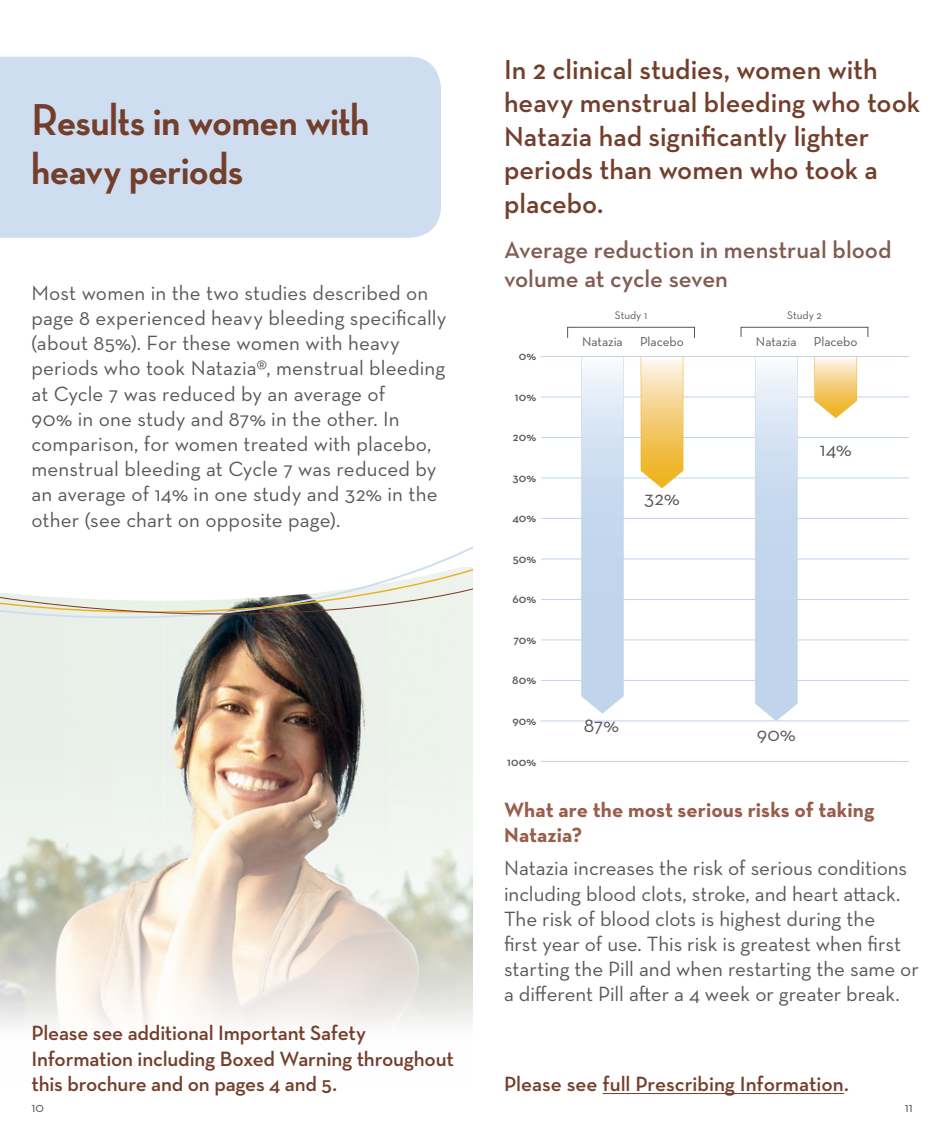
<style>
.page{position:relative;width:945px;height:1134px;background:#fff}
.page>*{position:absolute;margin:0;border:0;box-sizing:border-box;transform-origin:0 0}
.t1{font:700 45.5px/49px "Neutraface Display";letter-spacing:-.005em;color:#733e2b}
.t2{font:600 28px/33.6px "Neutraface Text";color:#733e2b}
.t3{font:600 24.5px/29.4px "Neutraface Text";color:#815c52}
.t4{font:21px/25.2px "Neutraface Text";color:#58595b}
.t5{font:600 21px/25.2px "Neutraface Text";letter-spacing:-.01em;color:#733e2b}
.t6{font:700 21px/25.2px "Neutraface Text";letter-spacing:.005em;color:#975e4b}
.t7{font:20.3px "Neutraface Text";letter-spacing:.005em;color:#595859}
.t8{font:14px "Neutraface Text";color:#58595b}
.t9{font:13.12px "Neutraface Text";letter-spacing:-.005em;color:#595859}
.t10{font:600 12.25px "Neutraface Text";letter-spacing:.015em;color:#595859}
.t11{font:11.2px "Neutraface Text";color:#595859}
</style>
<div class="page">
<img style="left:0;top:639px;width:472px;height:387px">
<svg style="left:0;top:547px;width:472px;height:92px"></svg>
<div style="left:0;top:57px;width:441px;height:181px;background:#cedef0"></div>
<hr style="left:541px;top:680px;width:368px;height:1px;background:#c0d4ed">
<hr style="left:541px;top:640px;width:368px;height:1px;background:#c0d4ed">
<hr style="left:541px;top:599px;width:368px;height:1px;background:#c0d4ed">
<hr style="left:541px;top:559px;width:368px;height:1px;background:#c0d4ed">
<hr style="left:541px;top:518px;width:368px;height:1px;background:#c0d4ed">
<hr style="left:541px;top:437px;width:368px;height:1px;background:#c0d4ed">
<hr style="left:541px;top:478px;width:368px;height:1px;background:#c0d4ed">
<hr style="left:541px;top:397px;width:368px;height:1px;background:#c0d4ed">
<hr style="left:541px;top:721px;width:368px;height:1px;background:#c0d4ed">
<hr style="left:541px;top:761px;width:368px;height:1px;background:#c0d4ed">
<svg style="left:581px;top:357px;width:43px;height:357px;background:#ceddf0"></svg>
<svg style="left:641px;top:357px;width:42px;height:131px;background:#f5d386"></svg>
<svg style="left:755px;top:357px;width:43px;height:364px;background:#cdddf0"></svg>
<svg style="left:814px;top:357px;width:43px;height:61px"></svg>
<hr style="left:541px;top:356px;width:368px;height:1px;background:#c0d4ed">
<div style="left:567px;top:327px;width:128px;height:11px;border:1px solid #595859"></div>
<div style="left:741px;top:327px;width:127px;height:10px;border:1px solid #595859"></div>
<hr style="left:603px;top:1093px;width:241px;height:1px;background:#733e2b">
<h1 class="t1" style="left:32px;top:96px;width:339px">Results in women with heavy periods</h1>
<p class="t4" style="left:32px;top:280px;width:417px">Most women in the two studies described on page 8 experienced heavy bleeding specifically (about 85%). For these women with heavy periods who took Natazia®, menstrual bleeding at Cycle 7 was reduced by an average of<br>90% in one study and 87% in the other. In comparison, for women treated with placebo, menstrual bleeding at Cycle 7 was reduced by an average of 14% in one study and 32% in the other (see chart on opposite page).</p>
<p class="t5" style="left:32px;top:1020px;width:424px">Please see additional Important Safety<br>Information including Boxed Warning throughout this brochure and on pages 4 and 5.</p>
<h2 class="t2" style="left:504px;top:52px;width:418px">In 2 clinical studies, women with heavy menstrual bleeding who took<br>Natazia had significantly lighter periods than women who took a placebo.</h2>
<p class="t3" style="left:504px;top:235px;width:389px">Average reduction in menstrual blood volume at cycle seven</p>
<p class="t10" style="left:519px;top:348px;width:19px">0%</p>
<p class="t10" style="left:515px;top:389px;width:23px">10%</p>
<p class="t10" style="left:513px;top:429px;width:25px">20%</p>
<p class="t10" style="left:513px;top:470px;width:25px">30%</p>
<p class="t10" style="left:512px;top:510px;width:26px">40%</p>
<p class="t10" style="left:513px;top:551px;width:25px">50%</p>
<p class="t10" style="left:513px;top:592px;width:25px">60%</p>
<p class="t10" style="left:513px;top:632px;width:25px">70%</p>
<p class="t10" style="left:512px;top:673px;width:26px">80%</p>
<p class="t10" style="left:512px;top:713px;width:26px">90%</p>
<p class="t10" style="left:507px;top:754px;width:31px">100%</p>
<p class="t11" style="left:615px;top:308px;width:34px">Study 1</p>
<p class="t9" style="left:582px;top:333px;width:42px">Natazia</p>
<p class="t9" style="left:640px;top:333px;width:45px">Placebo</p>
<p class="t7" style="left:644px;top:486px;width:37px">32%</p>
<p class="t7" style="left:584px;top:712px;width:37px">87%</p>
<p class="t11" style="left:787px;top:308px;width:36px">Study 2</p>
<p class="t9" style="left:756px;top:333px;width:42px">Natazia</p>
<p class="t9" style="left:814px;top:333px;width:45px">Placebo</p>
<p class="t7" style="left:820px;top:437px;width:33px">14%</p>
<p class="t7" style="left:757px;top:722px;width:40px">90%</p>
<p class="t6" style="left:504px;top:797px;width:372px">What are the most serious risks of taking<br>Natazia?</p>
<p class="t4" style="left:504px;top:855px;width:416px">Natazia increases the risk of serious conditions including blood clots, stroke, and heart attack.<br>The risk of blood clots is highest during the<br>first year of use. This risk is greatest when first starting the Pill and when restarting the same or a different Pill after a 4 week or greater break.</p>
<p class="t5" style="left:504px;top:1071px;width:346px">Please see full Prescribing Information.</p>
<p class="t8" style="left:32px;top:1099px;width:14px">10</p>
<p class="t8" style="left:905px;top:1099px;width:9px">11</p>
</div>
